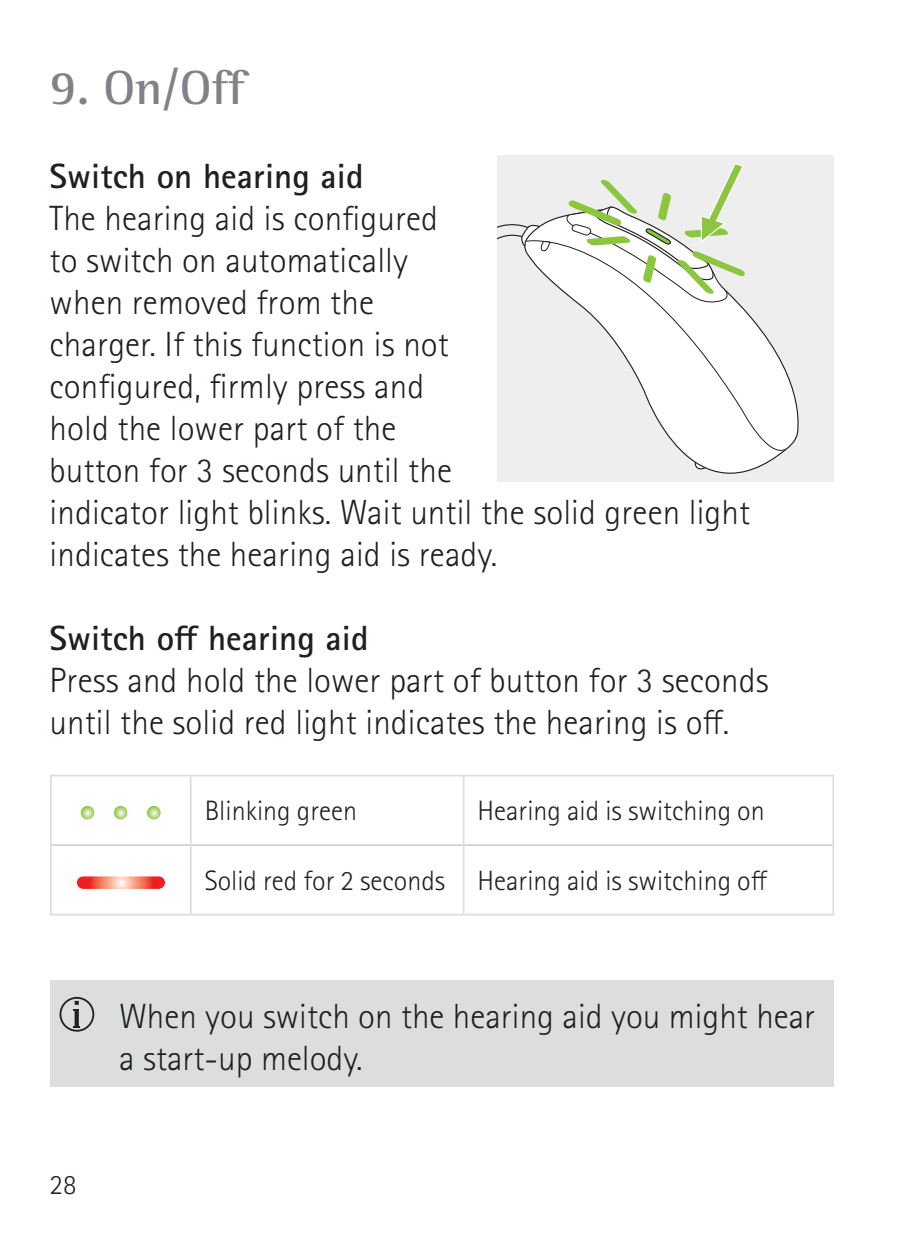
<style>
.page{position:relative;width:913px;height:1241px;background:#fff}
.page>*{position:absolute;margin:0;border:0;box-sizing:border-box;transform-origin:0 0}
.t1{font:700 49px "Rotis Semi Serif Pro";color:#808285}
.t2{font:300 35px/42px "Rotis Sans Serif Pro";letter-spacing:.005em;color:#231f20}
.t3{font:700 35px "Rotis Sans Serif Pro";letter-spacing:.005em;color:#231f20}
.t4{font:300 28px "Rotis Sans Serif Pro";color:#231f20}
</style>
<div class="page">
<div style="left:50px;top:980px;width:783px;height:107px;background:#dcdddf"></div>
<div style="left:497px;top:155px;width:336px;height:326px;background:#eeeeef"></div>
<svg style="left:550px;top:216px;width:249px;height:258px"></svg>
<svg style="left:534px;top:222px;width:253px;height:237px"></svg>
<svg style="left:497px;top:220px;width:54px;height:44px"></svg>
<svg style="left:561px;top:163px;width:184px;height:144px"></svg>
<svg style="left:60px;top:996px;width:34px;height:35px"></svg>
<hr style="left:52px;top:844px;width:138px;height:1px;background:#d1d2d4">
<hr style="left:192px;top:844px;width:271px;height:1px;background:#d1d2d4">
<hr style="left:464px;top:844px;width:368px;height:1px;background:#d1d2d4">
<hr style="left:50px;top:774px;width:141px;height:2px;background:#dcdddf">
<hr style="left:50px;top:776px;width:2px;height:69px;background:#dcdddf">
<hr style="left:191px;top:774px;width:273px;height:2px;background:#dcdddf">
<hr style="left:190px;top:776px;width:2px;height:69px;background:#dcdddf">
<hr style="left:464px;top:774px;width:370px;height:2px;background:#dcdddf">
<hr style="left:463px;top:776px;width:1px;height:69px;background:#dcdddf">
<hr style="left:832px;top:776px;width:2px;height:69px;background:#dcdddf">
<hr style="left:50px;top:845px;width:2px;height:68px;background:#dcdddf">
<hr style="left:190px;top:845px;width:2px;height:68px;background:#dcdddf">
<hr style="left:463px;top:845px;width:1px;height:68px;background:#dcdddf">
<hr style="left:832px;top:845px;width:2px;height:68px;background:#dcdddf">
<hr style="left:50px;top:913px;width:141px;height:2px;background:#dcdddf">
<hr style="left:191px;top:913px;width:273px;height:2px;background:#dcdddf">
<hr style="left:464px;top:913px;width:370px;height:2px;background:#dcdddf">
<svg style="left:81px;top:805px;width:13px;height:14px"></svg>
<svg style="left:114px;top:805px;width:14px;height:14px"></svg>
<svg style="left:147px;top:805px;width:14px;height:14px"></svg>
<svg style="left:77px;top:876px;width:88px;height:12px"></svg>
<h1 class="t1" style="left:50px;top:67px;width:202px">9. On/Off</h1>
<p class="t3" style="left:50px;top:161px;width:315px">Switch on hearing aid</p>
<p class="t2" style="left:50px;top:199px;width:702px">The hearing aid is configured<br>to switch on automatically<br>when removed from the<br>charger. If this function is not<br>configured, firmly press and<br>hold the lower part of the<br>button for 3 seconds until the<br>indicator light blinks. Wait until the solid green light indicates the hearing aid is ready.</p>
<p class="t3" style="left:50px;top:623px;width:320px">Switch off hearing aid</p>
<p class="t2" style="left:50px;top:661px;width:720px">Press and hold the lower part of button for 3 seconds until the solid red light indicates the hearing is off.</p>
<p class="t4" style="left:205px;top:798px;width:154px">Blinking green</p>
<p class="t4" style="left:478px;top:798px;width:289px">Hearing aid is switching on</p>
<p class="t4" style="left:205px;top:867px;width:564px">Solid red for 2 seconds Hearing aid is switching off</p>
<p class="t4" style="left:50px;top:1172px;width:28px">28</p>
<p class="t2" style="left:119px;top:997px;width:698px">When you switch on the hearing aid you might hear a start-up melody.</p>
</div>
